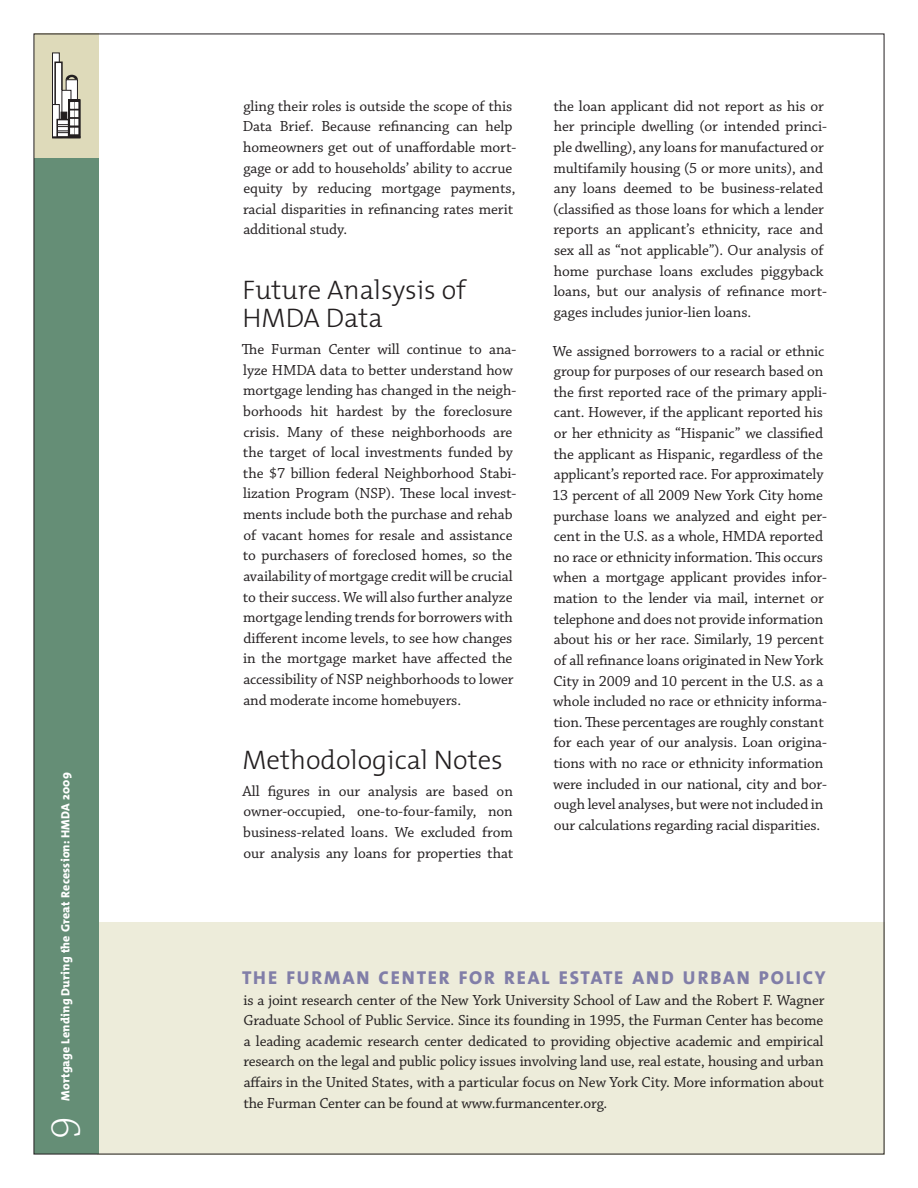
<style>
.page{position:relative;width:918px;height:1188px;background:#fff}
.page>*{position:absolute;margin:0;border:0;box-sizing:border-box;transform-origin:0 0}
.t1{font:300 43.5px "Chaparral Pro";color:#fff}
.Head{font:300 27px/28.5px "The Mix";color:#231f20}
.Sidebar_Head__White{font:800 18.75px "The Mix";letter-spacing:.1em;color:#817ea8}
.Text{font:15.3px/20.7px "Chaparral Pro";letter-spacing:-.005em;color:#231f20}
.Subhead{font:800 12px "The Mix";letter-spacing:.02em;color:#fff}
</style>
<div class="page">
<div style="left:97px;top:922px;width:787px;height:232px;background:#edecda"></div>
<div style="left:34px;top:34px;width:65px;height:125px;background:#dedaba"></div>
<div style="left:53px;top:53px;width:6px;height:84px;background:#fff"></div>
<div style="left:52px;top:53px;width:8px;height:85px;border:1px solid #231f20"></div>
<svg style="left:66px;top:75px;width:12px;height:4px"></svg>
<div style="left:66px;top:80px;width:11px;height:57px;background:#fff"></div>
<div style="left:66px;top:79px;width:12px;height:59px;border:1px solid #231f20"></div>
<div style="left:55px;top:62px;width:7px;height:75px;background:#fff"></div>
<div style="left:54px;top:62px;width:9px;height:76px;border:2px solid #231f20"></div>
<div style="left:62px;top:90px;width:9px;height:47px;background:#fff"></div>
<div style="left:62px;top:90px;width:9px;height:48px;border:1px solid #231f20"></div>
<svg style="left:53px;top:105px;width:6px;height:32px"></svg>
<div style="left:52px;top:104px;width:8px;height:34px;border:1px solid #231f20"></div>
<div style="left:57px;top:120px;width:12px;height:17px;background:#fff"></div>
<svg style="left:70px;top:101px;width:9px;height:35px"></svg>
<div style="left:68px;top:99px;width:13px;height:39px;border:1px solid #231f20"></div>
<hr style="left:52px;top:136px;width:29px;height:2px;background:#231f20">
<svg style="left:57px;top:102px;width:21px;height:32px"></svg>
<div style="left:34px;top:159px;width:65px;height:995px;background:#658e76"></div>
<p class="Subhead" style="left:55px;top:1101px;width:330px;rotate:-90deg">Mortgage Lending During the Great Recession: HMDA 2009</p>
<p class="t1" style="left:42px;top:1139px;width:24px;rotate:-90deg">9</p>
<p class="Text" style="left:243px;top:96px;width:275px">gling their roles is outside the scope of this Data Brief. Because refinancing can help homeowners get out of unaffordable mort&shy;gage or add to households’ ability to accrue equity by reducing mortgage payments, racial disparities in refinancing rates merit additional study.</p>
<p class="Head" style="left:243px;top:275px;width:225px">Future Analsysis of<br>HMDA Data</p>
<p class="Text" style="left:242px;top:340px;width:276px">The Furman Center will continue to ana&shy;lyze HMDA data to better understand how mortgage lending has changed in the neigh&shy;borhoods hit hardest by the foreclosure crisis. Many of these neighborhoods are the target of local investments funded by the $7 billion federal Neighborhood Stabi&shy;lization Program (NSP). These local invest&shy;ments include both the purchase and rehab of vacant homes for resale and assistance to purchasers of foreclosed homes, so the availability of mortgage credit will be crucial to their success. We will also further analyze mortgage lending trends for borrowers with different income levels, to see how changes in the mortgage market have affected the accessibility of NSP neighborhoods to lower and moderate income homebuyers.</p>
<p class="Head" style="left:242px;top:745px;width:262px">Methodological Notes</p>
<p class="Text" style="left:243px;top:781px;width:272px;text-align:justify">All figures in our analysis are based on owner-occupied, one-to-four-family, non business-related loans. We excluded from our analysis any loans for properties that</p>
<p class="Text" style="left:553px;top:96px;width:275px">the loan applicant did not report as his or her principle dwelling (or intended princi&shy;ple dwelling), any loans for manufactured or multifamily housing (5 or more units), and any loans deemed to be business-related (classified as those loans for which a lender reports an applicant’s ethnicity, race and sex all as “not applicable”). Our analysis of home purchase loans excludes piggyback loans, but our analysis of refinance mort&shy;gages includes junior-lien loans.</p>
<p class="Text" style="left:552px;top:341px;width:276px">We assigned borrowers to a racial or ethnic group for purposes of our research based on the first reported race of the primary appli&shy;cant. However, if the applicant reported his or her ethnicity as “Hispanic” we classified the applicant as Hispanic, regardless of the applicant’s reported race. For approximately 13 percent of all 2009 New York City home purchase loans we analyzed and eight per&shy;cent in the U.S. as a whole, HMDA reported no race or ethnicity information. This occurs when a mortgage applicant provides infor&shy;mation to the lender via mail, internet or telephone and does not provide information about his or her race. Similarly, 19 percent of all refinance loans originated in New York City in 2009 and 10 percent in the U.S. as a whole included no race or ethnicity informa&shy;tion. These percentages are roughly constant for each year of our analysis. Loan origina&shy;tions with no race or ethnicity information were included in our national, city and bor&shy;ough level analyses, but were not included in our calculations regarding racial disparities.</p>
<p class="Sidebar_Head__White" style="left:242px;top:962px;width:585px">THE FURMAN CENTER FOR REAL ESTATE AND URBAN POLICY</p>
<p class="Text" style="left:243px;top:990px;width:583px;text-align:justify">is a joint research center of the New York University School of Law and the Robert F. Wagner Graduate School of Public Service. Since its founding in 1995, the Furman Center has become a leading academic research center dedicated to providing objective academic and empirical research on the legal and public policy issues involving land use, real estate, housing and urban affairs in the United States, with a particular focus on New York City. More information about the Furman Center can be found at www.furmancenter.org.</p>
</div>
